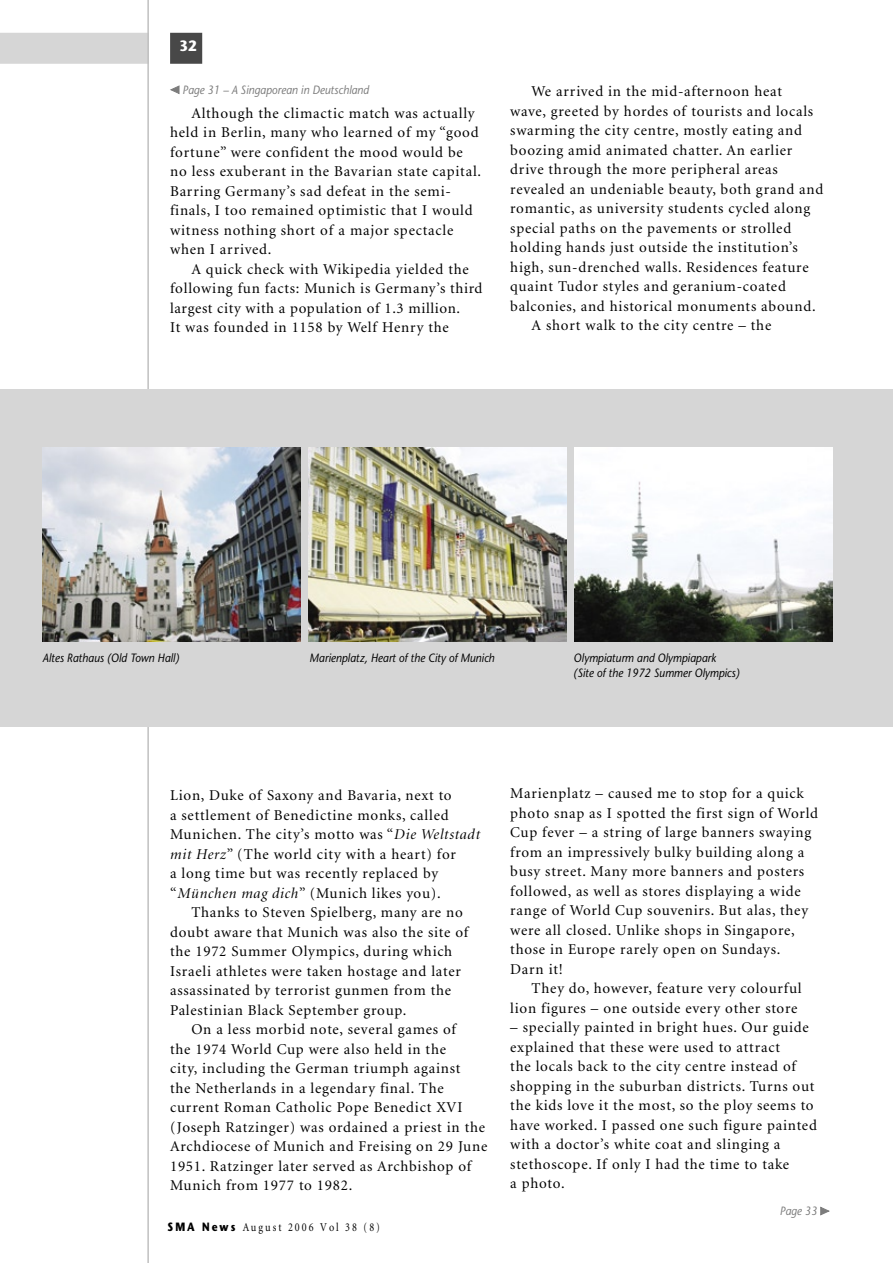
<style>
.page{position:relative;width:893px;height:1263px;background:#fff}
.page>*{position:absolute;margin:0;border:0;box-sizing:border-box;transform-origin:0 0}
.Body_text_indent{font:15px/19.5px "Minion";letter-spacing:.05em;color:#000}
.t1{font:700 15px "Stone Sans";color:#fff;scale:.9 1}
.t2{font:italic 12px/14.4px "Stone Sans";color:#000;scale:.9 1}
.t3{font:italic 12px "Stone Sans";color:#7c7c7c;scale:.9 1}
.t4{font:12px "Minion";letter-spacing:.2em;color:#000;scale:.85 1}
.s1{font-family:"Minion Display";font-style:italic}
.s2{font-family:"Stone Sans";font-weight:700}
</style>
<div class="page">
<div style="left:0;top:33px;width:147px;height:31px;background:#d6d6d6"></div>
<div style="left:171px;top:34px;width:30px;height:29px;background:#484848"></div>
<div style="left:170px;top:33px;width:32px;height:31px;border:2px solid #484848"></div>
<hr style="left:147px;top:0;width:2px;height:1263px;background:#c0c0c0">
<svg style="left:170px;top:85px;width:10px;height:9px"></svg>
<svg style="left:820px;top:1206px;width:10px;height:10px"></svg>
<div style="left:0;top:390px;width:893px;height:337px;background:#d6d6d6"></div>
<img style="left:43px;top:448px;width:258px;height:193px">
<img style="left:308px;top:448px;width:259px;height:193px">
<img style="left:574px;top:448px;width:258px;height:193px">
<p class="t1" style="left:180px;top:37px;width:20px">32</p>
<p class="t3" style="left:182px;top:83px;width:209px">Page 31 – A Singaporean in Deutschland</p>
<p class="Body_text_indent" style="left:170px;top:104px;width:313px;text-indent:21px">Although the climactic match was actually held in Berlin, many who learned of my “good fortune” were confident the mood would be no less exuberant in the Bavarian state capital.<br>Barring Germany’s sad defeat in the semi&shy;finals, I too remained optimistic that I would witness nothing short of a major spectacle when I arrived.</p>
<p class="Body_text_indent" style="left:170px;top:260px;width:314px;text-indent:21px">A quick check with Wikipedia yielded the following fun facts: Munich is Germany’s third largest city with a population of 1.3 million.<br>It was founded in 1158 by Welf Henry the</p>
<p class="Body_text_indent" style="left:510px;top:82px;width:315px;text-indent:21px">We arrived in the mid-afternoon heat<br>wave, greeted by hordes of tourists and locals swarming the city centre, mostly eating and boozing amid animated chatter. An earlier drive through the more peripheral areas revealed an undeniable beauty, both grand and romantic, as university students cycled along special paths on the pavements or strolled holding hands just outside the institution’s high, sun-drenched walls. Residences feature quaint Tudor styles and geranium-coated balconies, and historical monuments abound.</p>
<p class="Body_text_indent" style="left:531px;top:316px;width:241px">A short walk to the city centre – the</p>
<p class="t2" style="left:43px;top:651px;width:153px">Altes Rathaus (Old Town Hall)</p>
<p class="t2" style="left:310px;top:651px;width:207px">Marienplatz, Heart of the City of Munich</p>
<p class="t2" style="left:574px;top:651px;width:186px">Olympiaturm and Olympiapark<br>(Site of the 1972 Summer Olympics)</p>
<p class="Body_text_indent" style="left:170px;top:786px;width:311px">Lion, Duke of Saxony and Bavaria, next to<br>a settlement of Benedictine monks, called Munichen. The city’s motto was “<span class="s1">Die Weltstadt mit Herz</span>” (The world city with a heart) for<br>a long time but was recently replaced by “<span class="s1">München mag dich</span>” (Munich likes you).</p>
<p class="Body_text_indent" style="left:170px;top:903px;width:300px;text-indent:21px">Thanks to Steven Spielberg, many are no doubt aware that Munich was also the site of the 1972 Summer Olympics, during which Israeli athletes were taken hostage and later assassinated by terrorist gunmen from the Palestinian Black September group.</p>
<p class="Body_text_indent" style="left:170px;top:1020px;width:319px;text-indent:21px">On a less morbid note, several games of<br>the 1974 World Cup were also held in the<br>city, including the German triumph against<br>the Netherlands in a legendary final. The current Roman Catholic Pope Benedict XVI (Joseph Ratzinger) was ordained a priest in the Archdiocese of Munich and Freising on 29 June 1951. Ratzinger later served as Archbishop of Munich from 1977 to 1982.</p>
<p class="t4" style="left:168px;top:1221px;width:251px"><span class="s2">SMA News</span> August 2006 Vol 38 (8)</p>
<p class="Body_text_indent" style="left:510px;top:784px;width:309px">Marienplatz – caused me to stop for a quick photo snap as I spotted the first sign of World Cup fever – a string of large banners swaying from an impressively bulky building along a busy street. Many more banners and posters followed, as well as stores displaying a wide range of World Cup souvenirs. But alas, they were all closed. Unlike shops in Singapore, those in Europe rarely open on Sundays.<br>Darn it!</p>
<p class="Body_text_indent" style="left:510px;top:979px;width:293px;text-align:right">They do, however, feature very colourful lion figures – one outside every other store</p>
<p class="Body_text_indent" style="left:510px;top:1018px;width:308px">– specially painted in bright hues. Our guide explained that these were used to attract<br>the locals back to the city centre instead of shopping in the suburban districts. Turns out the kids love it the most, so the ploy seems to have worked. I passed one such figure painted with a doctor’s white coat and slinging a stethoscope. If only I had the time to take<br>a photo.</p>
<p class="t3" style="left:780px;top:1204px;width:43px">Page 33</p>
</div>
